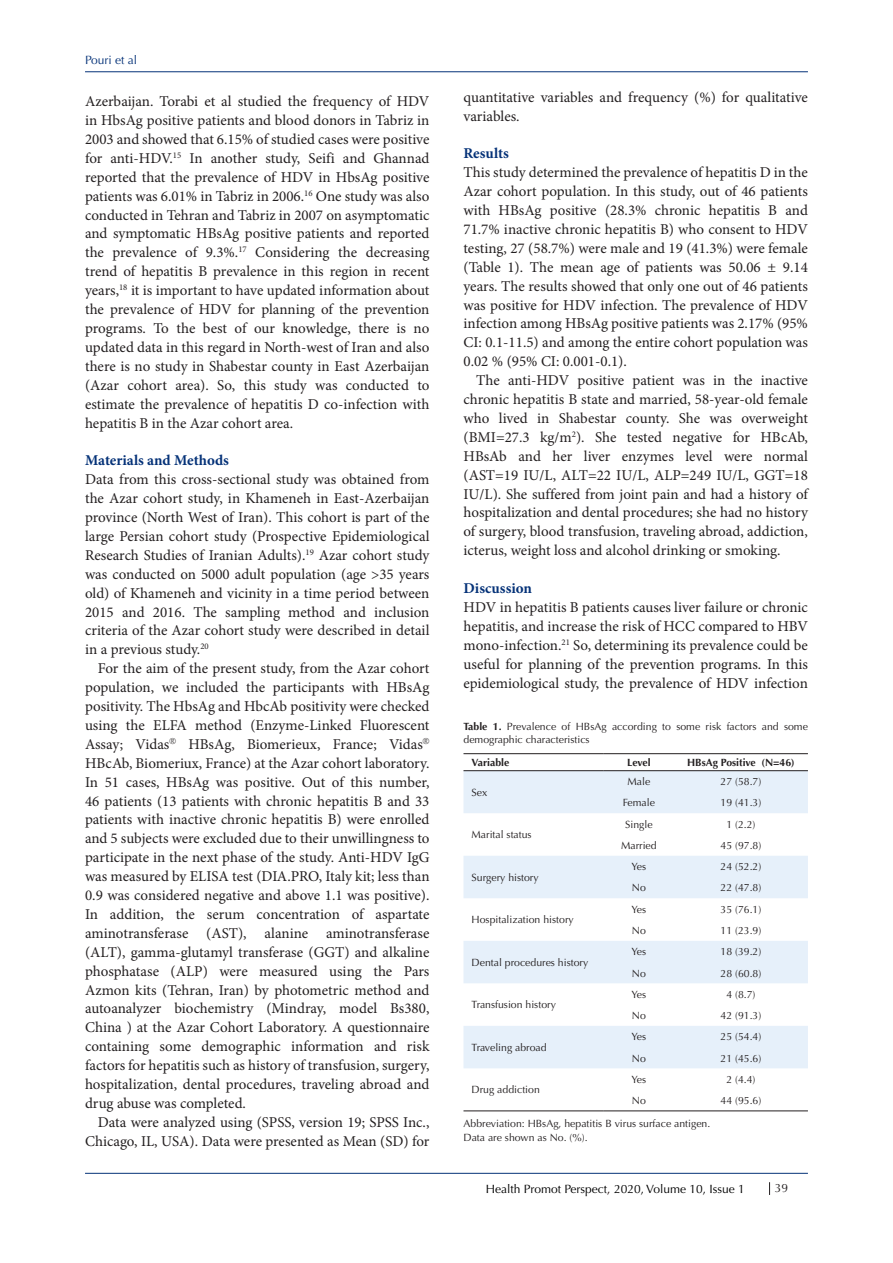
<style>
.page{position:relative;width:893px;height:1263px;background:#fff}
.page>*{position:absolute;margin:0;border:0;box-sizing:border-box;transform-origin:0 0}
.t1{font:15px/18.9px "Minion Pro";color:#231f20;text-align:justify}
.t2{font:700 15px "Minion Pro";color:#053278}
.t3{font:12px "Optima LT Std";color:#000}
.t4{font:12px "Optima LT Std";color:#053278}
.t5{font:12px "Optima LT Std";color:#231f20}
.t6{font:10.5px/13.5px "Optima LT Std";color:#231f20}
.t7{font:700 10.5px "Optima LT Std";color:#231f20}
.s1{font-weight:700}
.s2{color:#150000}
</style>
<div class="page">
<hr style="left:85px;top:71px;width:723px;height:1px;background:#053278">
<hr style="left:85px;top:1173px;width:723px;height:1px;background:#053278">
<svg style="left:769px;top:1182px;width:1px;height:13px"></svg>
<svg style="left:463px;top:771px;width:345px;height:297px;fill:#e6f0fa"></svg>
<hr style="left:463px;top:753px;width:141px;height:1px;background:#231f20">
<hr style="left:604px;top:753px;width:70px;height:1px;background:#231f20">
<hr style="left:674px;top:753px;width:134px;height:1px;background:#231f20">
<hr style="left:463px;top:770px;width:141px;height:1px;background:#231f20">
<hr style="left:604px;top:770px;width:70px;height:1px;background:#231f20">
<hr style="left:674px;top:770px;width:134px;height:1px;background:#231f20">
<hr style="left:463px;top:1110px;width:141px;height:1px;background:#231f20">
<hr style="left:604px;top:1110px;width:70px;height:1px;background:#231f20">
<hr style="left:674px;top:1110px;width:134px;height:1px;background:#231f20">
<p class="t4" style="left:85px;top:53px;width:54px">Pouri et al</p>
<p class="t1" style="left:85px;top:92px;width:346px">Azerbaijan. Torabi et al studied the frequency of HDV in HbsAg positive patients and blood donors in Tabriz in 2003 and showed that 6.15% of studied cases were positive for anti-HDV.<sup>15</sup> In another study, Seifi and Ghannad reported that the prevalence of HDV in HbsAg positive patients was 6.01% in Tabriz in 2006.<sup>16</sup> One study was also conducted in Tehran and Tabriz in 2007 on asymptomatic and symptomatic HBsAg positive patients and reported the prevalence of 9.3%.<sup>17</sup> Considering the decreasing trend of hepatitis B prevalence in this region in recent years,<sup>18</sup> it is important to have updated information about the prevalence of HDV for planning of the prevention programs. To the best of our knowledge, there is no updated data in this regard in North-west of Iran and also there is no study in Shabestar county in East Azerbaijan (Azar cohort area). So, this study was conducted to estimate the prevalence of hepatitis D co-infection with hepatitis B in the Azar cohort area.</p>
<p class="t2" style="left:85px;top:450px;width:145px">Materials and Methods</p>
<p class="t1" style="left:85px;top:470px;width:346px">Data from this cross-sectional study was obtained from the Azar cohort study, in Khameneh in East-Azerbaijan province (North West of Iran). This cohort is part of the large Persian cohort study (Prospective Epidemiological Research Studies of Iranian Adults).<sup>19</sup> Azar cohort study was conducted on 5000 adult population (age &gt;35 years old) of Khameneh and vicinity in a time period between 2015 and 2016. The sampling method and inclusion criteria of the Azar cohort study were described in detail in a previous study.<sup>20</sup></p>
<p class="t1" style="left:85px;top:659px;width:346px;text-indent:13px">For the aim of the present study, from the Azar cohort population, we included the participants with HBsAg positivity. The HbsAg and HbcAb positivity were checked using the ELFA method (Enzyme-Linked Fluorescent Assay; Vidas<sup>®</sup> HBsAg, Biomerieux, France; Vidas<sup>® </sup>HBcAb, Biomeriux, France) at the Azar cohort laboratory.<br>In 51 cases, HBsAg was positive. Out of this number, 46 patients (13 patients with chronic hepatitis B and 33 patients with inactive chronic hepatitis B) were enrolled and 5 subjects were excluded due to their unwillingness to participate in the next phase of the study. Anti-HDV IgG was measured by ELISA test (DIA.PRO, Italy kit; less than 0.9 was considered negative and above 1.1 was positive).<br>In addition, the serum concentration of aspartate aminotransferase (AST), alanine aminotransferase (ALT), gamma-glutamyl transferase (GGT) and alkaline phosphatase (ALP) were measured using the Pars Azmon kits (Tehran, Iran) by photometric method and autoanalyzer biochemistry (Mindray, model Bs380, China ) at the Azar Cohort Laboratory. A questionnaire containing some demographic information and risk factors for hepatitis such as history of transfusion, surgery, hospitalization, dental procedures, traveling abroad and drug abuse was completed.</p>
<p class="t1" style="left:85px;top:1113px;width:346px;text-align:right">Data were analyzed using (SPSS, version 19; SPSS Inc.,<br>Chicago, IL, USA). Data were presented as Mean (SD) for</p>
<p class="t1" style="left:463px;top:87px;width:346px">quantitative variables and frequency (%) for qualitative variables.</p>
<p class="t2" style="left:463px;top:143px;width:47px">Results</p>
<p class="t1" style="left:463px;top:163px;width:346px">This study determined the prevalence of hepatitis D in the Azar cohort population. In this study, out of 46 patients with HBsAg positive (28.3% chronic hepatitis B and 71.7% inactive chronic hepatitis B) who consent to HDV testing, 27 (58.7%) were male and 19 (41.3%) were female (Table 1). The mean age of patients was 50.06 ± 9.14 years. The results showed that only one out of 46 patients was positive for HDV infection. The prevalence of HDV infection among HBsAg positive patients was 2.17% (95% CI: 0.1-11.5) and among the entire cohort population was 0.02 % (95% CI: 0.001-0.1).</p>
<p class="t1" style="left:463px;top:371px;width:346px;text-indent:13px">The anti-HDV positive patient was in the inactive chronic hepatitis B state and married, 58-year-old female who lived in Shabestar county. She was overweight (BMI=27.3 kg/m<sup>2</sup>). She tested negative for HBcAb, HBsAb and her liver enzymes level were normal (AST=19 IU/L, ALT=22 IU/L, ALP=249 IU/L, GGT=18<br>IU/L). She suffered from joint pain and had a history of hospitalization and dental procedures; she had no history of surgery, blood transfusion, traveling abroad, addiction, icterus, weight loss and alcohol drinking or smoking.</p>
<p class="t2" style="left:463px;top:578px;width:70px">Discussion</p>
<p class="t1" style="left:463px;top:598px;width:346px">HDV in hepatitis B patients causes liver failure or chronic hepatitis, and increase the risk of HCC compared to HBV mono-infection.<sup>21</sup> So, determining its prevalence could be useful for planning of the prevention programs. In this epidemiological study, the prevalence of HDV infection</p>
<p class="t6" style="left:463px;top:719px;width:346px"><span class="s1">Table 1.</span> Prevalence of HBsAg according to some risk factors and some demographic characteristics</p>
<p class="t7" style="left:472px;top:756px;width:39px">Variable</p>
<p class="t7" style="left:627px;top:756px;width:25px">Level</p>
<p class="t7" style="left:687px;top:756px;width:109px">HBsAg Positive (N=46)</p>
<p class="t6" style="left:472px;top:786px;width:17px">Sex</p>
<p class="t6" style="left:627px;top:775px;width:24px">Male</p>
<p class="t6" style="left:720px;top:775px;width:42px">27 (58.7)</p>
<p class="t6" style="left:623px;top:796px;width:34px">Female</p>
<p class="t6" style="left:720px;top:796px;width:42px">19 (41.3)</p>
<p class="t6" style="left:472px;top:828px;width:62px">Marital status</p>
<p class="t6" style="left:472px;top:871px;width:69px">Surgery history</p>
<p class="t6" style="left:472px;top:913px;width:104px">Hospitalization history</p>
<p class="t6" style="left:472px;top:956px;width:118px">Dental procedures history</p>
<p class="t6" style="left:472px;top:998px;width:86px">Transfusion history</p>
<p class="t6" style="left:472px;top:1041px;width:77px">Traveling abroad</p>
<p class="t6" style="left:625px;top:817px;width:29px">Single</p>
<p class="t6" style="left:726px;top:817px;width:31px">1 (2.2)</p>
<p class="t6" style="left:621px;top:839px;width:37px">Married</p>
<p class="t6" style="left:720px;top:839px;width:42px">45 (97.8)</p>
<p class="t6" style="left:632px;top:860px;width:16px">Yes</p>
<p class="t6" style="left:720px;top:860px;width:42px">24 (52.2)</p>
<p class="t6" style="left:632px;top:881px;width:16px">No</p>
<p class="t6" style="left:720px;top:881px;width:42px">22 (47.8)</p>
<p class="t6" style="left:632px;top:902px;width:16px">Yes</p>
<p class="t6" style="left:720px;top:902px;width:42px">35 (76.1)</p>
<p class="t6" style="left:632px;top:924px;width:16px">No</p>
<p class="t6" style="left:720px;top:924px;width:42px">11 (23.9)</p>
<p class="t6" style="left:632px;top:945px;width:16px">Yes</p>
<p class="t6" style="left:720px;top:945px;width:42px">18 (39.2)</p>
<p class="t6" style="left:632px;top:966px;width:16px">No</p>
<p class="t6" style="left:720px;top:966px;width:42px">28 (60.8)</p>
<p class="t6" style="left:632px;top:988px;width:16px">Yes</p>
<p class="t6" style="left:726px;top:988px;width:31px">4 (8.7)</p>
<p class="t6" style="left:632px;top:1009px;width:16px">No</p>
<p class="t6" style="left:720px;top:1009px;width:42px">42 (91.3)</p>
<p class="t6" style="left:632px;top:1030px;width:16px">Yes</p>
<p class="t6" style="left:720px;top:1030px;width:42px">25 (54.4)</p>
<p class="t6" style="left:632px;top:1051px;width:16px">No</p>
<p class="t6" style="left:720px;top:1051px;width:42px">21 (45.6)</p>
<p class="t6" style="left:632px;top:1073px;width:16px">Yes</p>
<p class="t6" style="left:726px;top:1073px;width:31px">2 (4.4)</p>
<p class="t6" style="left:632px;top:1094px;width:16px">No</p>
<p class="t6" style="left:720px;top:1094px;width:42px">44 (95.6)</p>
<p class="t6" style="left:463px;top:1117px;width:248px">Abbreviation: HBsAg, hepatitis B virus surface antigen.</p>
<p class="t6" style="left:463px;top:1130px;width:126px">Data are shown as No. (%).</p>
<p class="t6" style="left:472px;top:1083px;width:70px">Drug addiction</p>
<p class="t3" style="left:486px;top:1181px;width:261px">Health Promot Perspect<span class="s2">,</span> 2020, Volume 10, Issue 1</p>
<p class="t5" style="left:775px;top:1181px;width:15px">39</p>
</div>
